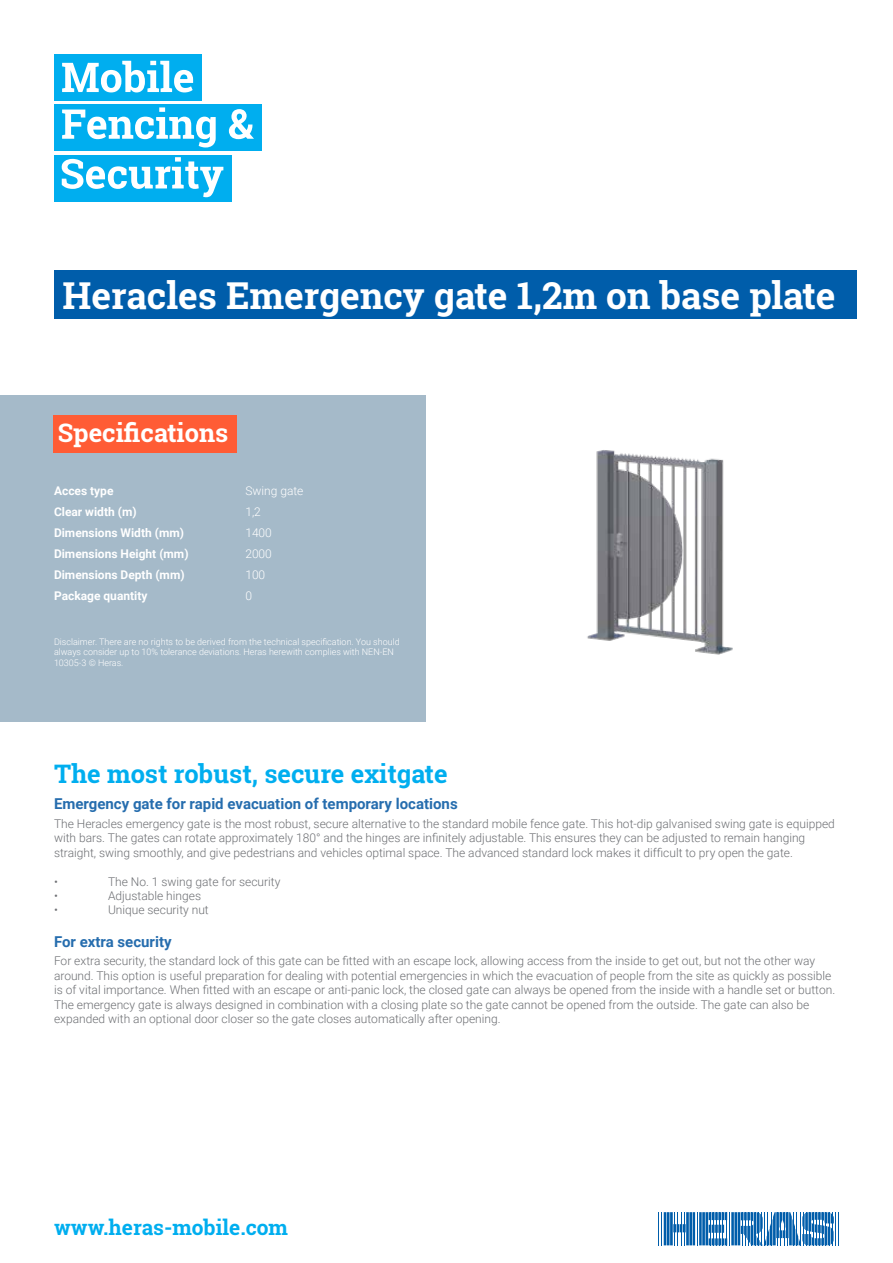
<style>
.page{position:relative;width:893px;height:1263px;background:#fff}
.page>*{position:absolute;margin:0;border:0;box-sizing:border-box;transform-origin:0 0}
.t1{font:700 37.05px "Roboto Slab";color:#fff}
.t2{font:700 25.5px "Roboto Slab";color:#00aeef}
.t3{font:700 25.5px "Roboto Slab";color:#fff}
.t4{font:700 21px "Roboto Slab";color:#00aeef}
.t5{font:700 15px "Roboto";color:#266dae}
.t6{font:300 12px/14.4px "Roboto";color:#6d6f73}
.t7{font:700 12px "Roboto";color:#fff}
.t8{font:300 12px "Roboto";color:#fff}
.t9{font:300 9px/10.8px "Roboto";color:#fff}
</style>
<div class="page">
<hr style="left:658px;top:1212px;width:1px;height:33px;background:#005daa">
<hr style="left:661px;top:1212px;width:1px;height:33px;background:#005daa">
<hr style="left:697px;top:1212px;width:1px;height:33px;background:#005daa">
<hr style="left:835px;top:1212px;width:1px;height:33px;background:#005daa">
<hr style="left:838px;top:1212px;width:1px;height:33px;background:#005daa">
<svg style="left:664px;top:1212px;width:31px;height:33px"></svg>
<hr style="left:705px;top:1212px;width:3px;height:33px;background:#005daa">
<hr style="left:702px;top:1212px;width:3px;height:33px;background:#005daa">
<hr style="left:699px;top:1212px;width:3px;height:33px;background:#005daa">
<svg style="left:709px;top:1212px;width:125px;height:33px"></svg>
<div style="left:54px;top:54px;width:147px;height:47px;background:#00aeef"></div>
<div style="left:54px;top:104px;width:207px;height:47px;background:#00aeef"></div>
<div style="left:54px;top:155px;width:177px;height:46px;background:#00aeef"></div>
<svg style="left:62px;top:61px;width:131px;height:31px"></svg>
<svg style="left:62px;top:107px;width:154px;height:40px"></svg>
<svg style="left:229px;top:109px;width:25px;height:30px"></svg>
<svg style="left:62px;top:157px;width:161px;height:40px"></svg>
<img style="left:587px;top:450px;width:146px;height:205px">
<div style="left:54px;top:270px;width:803px;height:49px;background:#005daa"></div>
<div style="left:0;top:396px;width:426px;height:326px;background:#a5bac9"></div>
<div style="left:54px;top:415px;width:183px;height:38px;background:#ff5c35"></div>
<h1 class="t1" style="left:63px;top:270px;width:775px">Heracles Emergency gate 1,2m on base plate</h1>
<h2 class="t3" style="left:58px;top:415px;width:172px">Specifications</h2>
<p class="t7" style="left:54px;top:482px;width:61px">Acces type</p>
<p class="t8" style="left:245px;top:482px;width:60px">Swing gate</p>
<p class="t7" style="left:54px;top:503px;width:84px">Clear width (m)</p>
<p class="t8" style="left:245px;top:503px;width:17px">1,2</p>
<p class="t7" style="left:54px;top:524px;width:132px">Dimensions Width (mm)</p>
<p class="t8" style="left:245px;top:524px;width:28px">1400</p>
<p class="t7" style="left:54px;top:545px;width:136px">Dimensions Height (mm)</p>
<p class="t8" style="left:245px;top:545px;width:28px">2000</p>
<p class="t7" style="left:54px;top:566px;width:132px">Dimensions Depth (mm)</p>
<p class="t8" style="left:245px;top:566px;width:21px">100</p>
<p class="t7" style="left:54px;top:587px;width:95px">Package quantity</p>
<p class="t8" style="left:245px;top:587px;width:8px">0</p>
<p class="t9" style="left:54px;top:636px;width:347px">Disclaimer. There are no rights to be derived from the technical specification. You should always consider up to 10% tolerance deviations. Heras herewith complies with NEN-EN<br>10305-3 © Heras.</p>
<h2 class="t2" style="left:54px;top:756px;width:395px">The most robust, secure exitgate</h2>
<p class="t5" style="left:54px;top:793px;width:405px">Emergency gate for rapid evacuation of temporary locations</p>
<p class="t6" style="left:54px;top:816px;width:782px">The Heracles emergency gate is the most robust, secure alternative to the standard mobile fence gate. This hot-dip galvanised swing gate is equipped with bars. The gates can rotate approximately 180° and the hinges are infinitely adjustable. This ensures they can be adjusted to remain hanging straight, swing smoothly, and give pedestrians and vehicles optimal space. The advanced standard lock makes it difficult to pry open the gate.</p>
<p class="t6" style="left:54px;top:874px;width:5px">•</p>
<p class="t6" style="left:108px;top:874px;width:174px">The No. 1 swing gate for security</p>
<p class="t6" style="left:54px;top:888px;width:5px">•</p>
<p class="t6" style="left:108px;top:888px;width:95px">Adjustable hinges</p>
<p class="t6" style="left:54px;top:902px;width:5px">•</p>
<p class="t6" style="left:108px;top:902px;width:102px">Unique security nut</p>
<p class="t5" style="left:54px;top:931px;width:119px">For extra security</p>
<p class="t6" style="left:54px;top:953px;width:783px">For extra security, the standard lock of this gate can be fitted with an escape lock, allowing access from the inside to get out, but not the other way around. This option is useful preparation for dealing with potential emergencies in which the evacuation of people from the site as quickly as possible is of vital importance. When fitted with an escape or anti-panic lock, the closed gate can always be opened from the inside with a handle set or button.<br>The emergency gate is always designed in combination with a closing plate so the gate cannot be opened from the outside. The gate can also be expanded with an optional door closer so the gate closes automatically after opening.</p>
<h3 class="t4" style="left:54px;top:1213px;width:236px">www.heras-mobile.com</h3>
</div>
